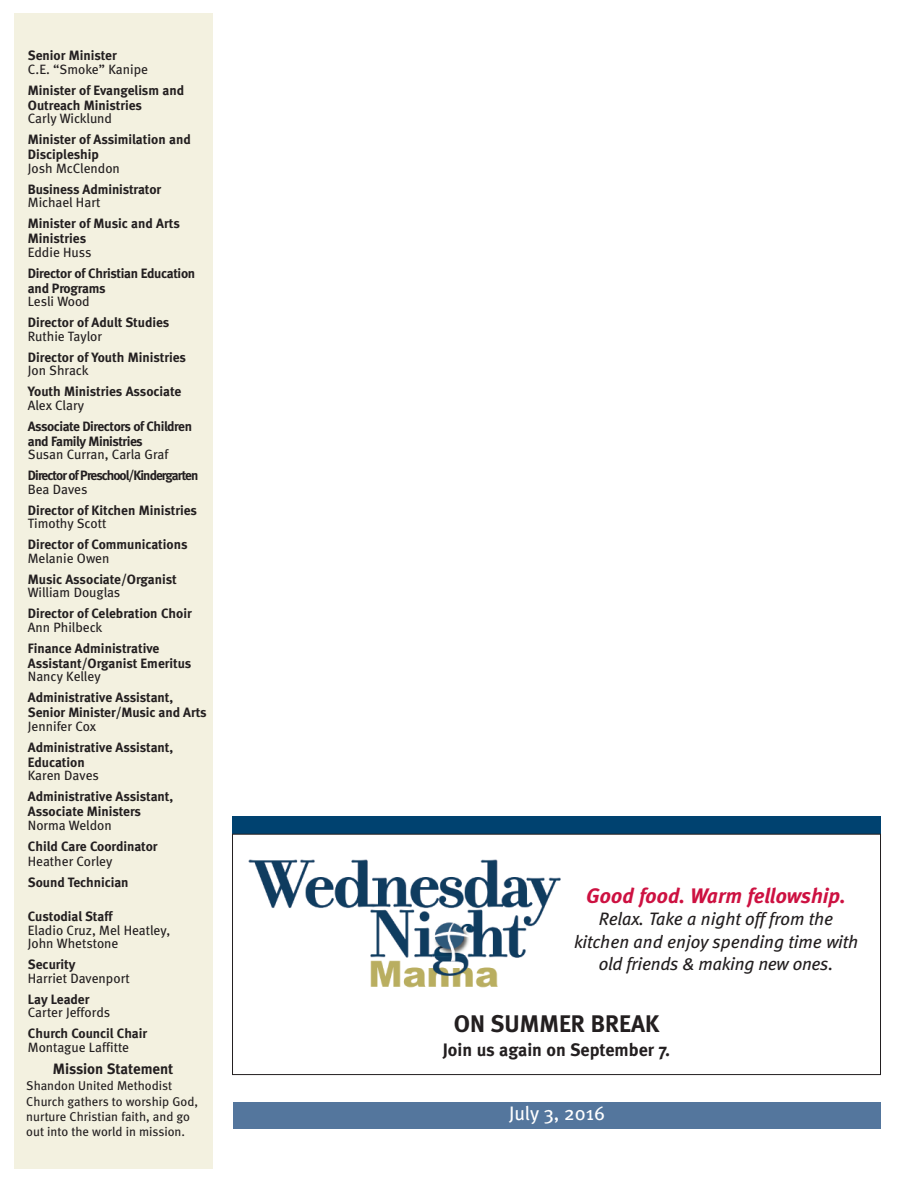
<style>
.page{position:relative;width:918px;height:1188px;background:#fff}
.page>*{position:absolute;margin:0;border:0;box-sizing:border-box;transform-origin:0 0}
.t1{font:700 24px "Meta";color:#231f20}
.t2{font:italic 700 21px "Meta";color:#cd1141}
.t3{font:19.5px "Meta";color:#fff}
.t4{font:italic 18px/22.5px "Meta";letter-spacing:-.005em;color:#231f20;text-align:center}
.t5{font:700 18px "Meta";color:#231f20}
.t6{font:700 15px "Meta";color:#231f20}
.t7{font:700 13.5px/15px "Meta";letter-spacing:-.005em;color:#231f20}
.t8{font:13.5px/13.5px "Meta";color:#231f20}
.t9{font:700 13.5px/15px "Meta";letter-spacing:-.035em;color:#231f20}
.t10{font:700 13.5px "Meta";letter-spacing:-.065em;color:#231f20}
.t11{font:12.75px/15.3px "Meta";color:#231f20}
</style>
<div class="page">
<div style="left:15px;top:14px;width:198px;height:1155px;background:#f3f1e0"></div>
<div style="left:233px;top:1102px;width:648px;height:27px;background:#54769d"></div>
<div style="left:232px;top:816px;width:649px;height:18px;background:#004270"></div>
<div style="left:232px;top:834px;width:649px;height:241px;border:1px solid #231f20"></div>
<img style="left:248px;top:859px;width:313px;height:129px">
<div style="left:242px;top:915px;width:133px;height:39px;background:#fff"></div>
<p class="t7" style="left:28px;top:48px;width:90px">Senior Minister</p>
<p class="t8" style="left:28px;top:64px;width:122px">C.E. “Smoke” Kanipe</p>
<p class="t7" style="left:28px;top:83px;width:158px">Minister of Evangelism and<br>Outreach Ministries</p>
<p class="t8" style="left:28px;top:113px;width:86px">Carly Wicklund</p>
<p class="t7" style="left:28px;top:132px;width:164px">Minister of Assimilation and<br>Discipleship</p>
<p class="t8" style="left:28px;top:163px;width:94px">Josh McClendon</p>
<p class="t7" style="left:28px;top:182px;width:135px">Business Administrator</p>
<p class="t8" style="left:28px;top:197px;width:74px">Michael Hart</p>
<p class="t7" style="left:28px;top:216px;width:154px">Minister of Music and Arts<br>Ministries</p>
<p class="t8" style="left:28px;top:247px;width:65px">Eddie Huss</p>
<p class="t7" style="left:28px;top:266px;width:169px">Director of Christian Education and Programs</p>
<p class="t8" style="left:28px;top:296px;width:63px">Lesli Wood</p>
<p class="t7" style="left:28px;top:315px;width:143px">Director of Adult Studies</p>
<p class="t8" style="left:28px;top:331px;width:76px">Ruthie Taylor</p>
<p class="t7" style="left:28px;top:350px;width:160px">Director of Youth Ministries</p>
<p class="t8" style="left:28px;top:365px;width:62px">Jon Shrack</p>
<p class="t7" style="left:28px;top:384px;width:155px">Youth Ministries Associate</p>
<p class="t8" style="left:28px;top:400px;width:58px">Alex Clary</p>
<p class="t9" style="left:28px;top:419px;width:166px">Associate Directors of Children and Family Ministries</p>
<p class="t8" style="left:28px;top:449px;width:142px">Susan Curran, Carla Graf</p>
<p class="t10" style="left:28px;top:468px;width:172px">Director of Preschool/Kindergarten</p>
<p class="t8" style="left:28px;top:484px;width:61px">Bea Daves</p>
<p class="t7" style="left:28px;top:503px;width:171px">Director of Kitchen Ministries</p>
<p class="t8" style="left:28px;top:518px;width:80px">Timothy Scott</p>
<p class="t7" style="left:28px;top:537px;width:161px">Director of Communications</p>
<p class="t8" style="left:28px;top:553px;width:83px">Melanie Owen</p>
<p class="t7" style="left:28px;top:572px;width:150px">Music Associate/Organist</p>
<p class="t8" style="left:28px;top:587px;width:94px">William Douglas</p>
<p class="t7" style="left:28px;top:606px;width:165px">Director of Celebration Choir</p>
<p class="t8" style="left:28px;top:622px;width:76px">Ann Philbeck</p>
<p class="t7" style="left:28px;top:641px;width:165px">Finance Administrative<br>Assistant/Organist Emeritus</p>
<p class="t8" style="left:28px;top:671px;width:74px">Nancy Kelley</p>
<p class="t7" style="left:28px;top:690px;width:180px">Administrative Assistant,<br>Senior Minister/Music and Arts</p>
<p class="t8" style="left:28px;top:721px;width:70px">Jennifer Cox</p>
<p class="t7" style="left:28px;top:740px;width:147px">Administrative Assistant,<br>Education</p>
<p class="t8" style="left:28px;top:770px;width:72px">Karen Daves</p>
<p class="t7" style="left:28px;top:789px;width:147px">Administrative Assistant,<br>Associate Ministers</p>
<p class="t8" style="left:28px;top:820px;width:85px">Norma Weldon</p>
<p class="t7" style="left:28px;top:839px;width:131px">Child Care Coordinator</p>
<p class="t8" style="left:28px;top:856px;width:86px">Heather Corley</p>
<p class="t7" style="left:28px;top:875px;width:102px">Sound Technician</p>
<p class="t7" style="left:28px;top:909px;width:86px">Custodial Staff</p>
<p class="t8" style="left:28px;top:925px;width:144px">Eladio Cruz, Mel Heatley,<br>John Whetstone</p>
<p class="t7" style="left:28px;top:957px;width:49px">Security</p>
<p class="t8" style="left:28px;top:973px;width:103px">Harriet Davenport</p>
<p class="t7" style="left:28px;top:992px;width:63px">Lay Leader</p>
<p class="t8" style="left:28px;top:1007px;width:84px">Carter Jeffords</p>
<p class="t7" style="left:28px;top:1026px;width:121px">Church Council Chair</p>
<p class="t8" style="left:28px;top:1042px;width:103px">Montague Laffitte</p>
<p class="t6" style="left:53px;top:1060px;width:122px">Mission Statement</p>
<p class="t11" style="left:26px;top:1080px;width:173px">Shandon United Methodist<br>Church gathers to worship God, nurture Christian faith, and go out into the world in mission.</p>
<h2 class="t2" style="left:586px;top:888px;width:261px">Good food. Warm fellowship.</h2>
<h3 class="t4" style="left:574px;top:909px;width:286px">Relax. Take a night offfrom the kitchen and enjoy spending time with old friends &amp; making new ones.</h3>
<h1 class="t1" style="left:454px;top:1009px;width:207px">ON SUMMER BREAK</h1>
<h3 class="t5" style="left:443px;top:1039px;width:229px">Join us again on September 7.</h3>
<h3 class="t3" style="left:509px;top:1107px;width:97px">July 3, 2016</h3>
</div>
